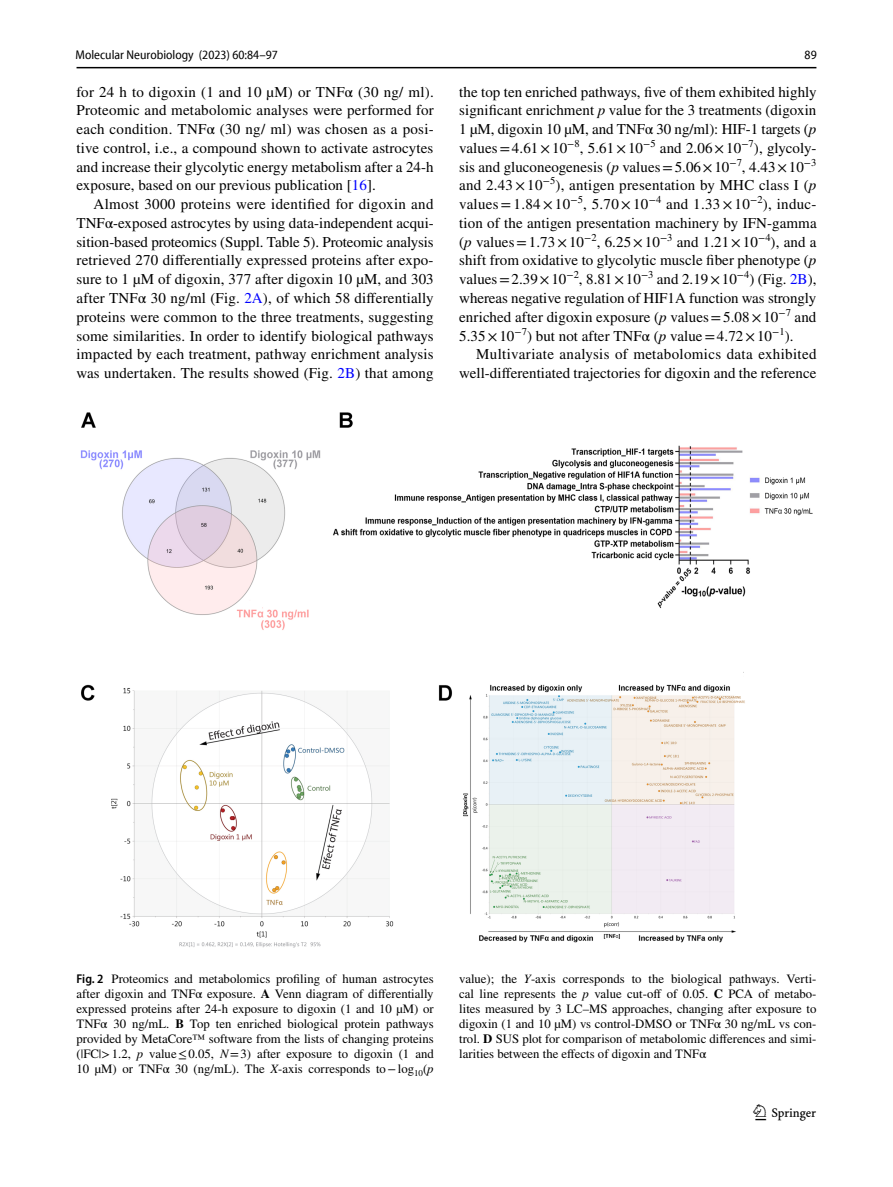
<style>
.page{position:relative;width:893px;height:1187px;background:#fff}
.page>*{position:absolute;margin:0;border:0;box-sizing:border-box;transform-origin:0 0}
.t1{font:22.5px "Springnew Regular 3";color:#000}
.t2{font:15px/18.8px "STIX";letter-spacing:.005em;color:#000;text-align:justify}
.t3{font:12.75px/15px "STIX";color:#000;text-align:justify}
.t4{font:semi-condensed 12.75px "Myriad Pro Unic";color:#000}
.s1{color:#00f}
.s2{font-style:italic}
.s3{font-family:"Myriad Pro";font-weight:600;font-stretch:semi-condensed}
.s4{font-weight:700}
</style>
<div class="page">
<hr style="left:77px;top:67px;width:739px;height:1px;background:#000">
<img style="left:81px;top:412px;width:731px;height:535px">
<p class="t4" style="left:76px;top:50px;width:204px">Molecular Neurobiology (2023) 60:84–97</p>
<p class="t4" style="left:805px;top:50px;width:14px">89</p>
<p class="t2" style="left:77px;top:83px;width:359px">for 24 h to digoxin (1 and 10 µM) or TNFα (30 ng/ ml).<br>Proteomic and metabolomic analyses were performed for each condition. TNFα (30 ng/ ml) was chosen as a posi&shy;tive control, i.e., a compound shown to activate astrocytes and increase their glycolytic energy metabolism after a 24-h exposure, based on our previous publication [<span class="s1">16</span>].</p>
<p class="t2" style="left:77px;top:196px;width:359px;text-indent:17px">Almost 3000 proteins were identified for digoxin and TNFα-exposed astrocytes by using data-independent acqui&shy;sition-based proteomics (Suppl. Table 5). Proteomic analysis retrieved 270 differentially expressed proteins after expo&shy;sure to 1 µM of digoxin, 377 after digoxin 10 µM, and 303 after TNFα 30 ng/ml (Fig. <span class="s1">2A</span>), of which 58 differentially proteins were common to the three treatments, suggesting some similarities. In order to identify biological pathways impacted by each treatment, pathway enrichment analysis was undertaken. The results showed (Fig. <span class="s1">2B</span>) that among</p>
<p class="t2" style="left:459px;top:83px;width:359px">the top ten enriched pathways, five of them exhibited highly significant enrichment <span class="s2">p</span> value for the 3 treatments (digoxin 1 µM, digoxin 10 µM, and TNFα 30 ng/ml): HIF-1 targets (<span class="s2">p </span>values=4.61× -10<sup>−8</sup>, 5.61× -10<sup>−5</sup> and 2.06× -10<sup>−7</sup>), glycoly&shy;sis and gluconeogenesis (<span class="s2">p</span> values=5.06× -10<sup>−7</sup>, 4.43× -10<sup>−3 </sup>and 2.43× -10<sup>−5</sup>), antigen presentation by MHC class I (<span class="s2">p </span>values=1.84× -10<sup>−5</sup>, 5.70× -10<sup>−4</sup> and 1.33× -10<sup>−2</sup>), induc&shy;tion of the antigen presentation machinery by IFN-gamma (<span class="s2">p</span> values=1.73× -10<sup>−2</sup>, 6.25× -10<sup>−3</sup> and 1.21× -10<sup>−4</sup>), and a shift from oxidative to glycolytic muscle fiber phenotype (<span class="s2">p </span>values=2.39× -10<sup>−2</sup>, 8.81× -10<sup>−3</sup> and 2.19× -10<sup>−4</sup>) (Fig. <span class="s1">2B</span>), whereas negative regulation of HIF1A function was strongly enriched after digoxin exposure (<span class="s2">p</span> values=5.08× -10<sup>−7</sup> and 5.35× -10<sup>−7</sup>) but not after TNFα (<span class="s2">p</span> value=4.72× -10<sup>−1</sup>).</p>
<p class="t2" style="left:459px;top:346px;width:359px;text-align:right">Multivariate analysis of metabolomics data exhibited well-differentiated trajectories for digoxin and the reference</p>
<p class="t3" style="left:77px;top:971px;width:359px"><span class="s3">Fig. 2</span> Proteomics and metabolomics profiling of human astrocytes after digoxin and TNFα exposure. <span class="s4">A</span> Venn diagram of differentially expressed proteins after 24-h exposure to digoxin (1 and 10 µM) or TNFα 30 ng/mL. <span class="s4">B</span> Top ten enriched biological protein pathways provided by MetaCore™ software from the lists of changing proteins (|FC|&gt;1.2, <span class="s2">p</span> value≤0.05, <span class="s2">N</span>=3) after exposure to digoxin (1 and 10 µM) or TNFα 30 (ng/mL). The <span class="s2">X</span>-axis corresponds to− -log<sub>10</sub>(<span class="s2">p</span></p>
<p class="t3" style="left:459px;top:971px;width:359px">value); the <span class="s2">Y</span>-axis corresponds to the biological pathways. Verti&shy;cal line represents the <span class="s2">p</span> value cut-off of 0.05. <span class="s4">C</span> PCA of metabo&shy;lites measured by 3 LC–MS approaches, changing after exposure to digoxin (1 and 10 µM) vs control-DMSO or TNFα 30 ng/mL vs con&shy;trol. <span class="s4">D</span> SUS plot for comparison of metabolomic differences and simi&shy;larities between the effects of digoxin and TNFα</p>
<h1 class="t1" style="left:755px;top:1104px;width:62px">1 3</h1>
</div>
